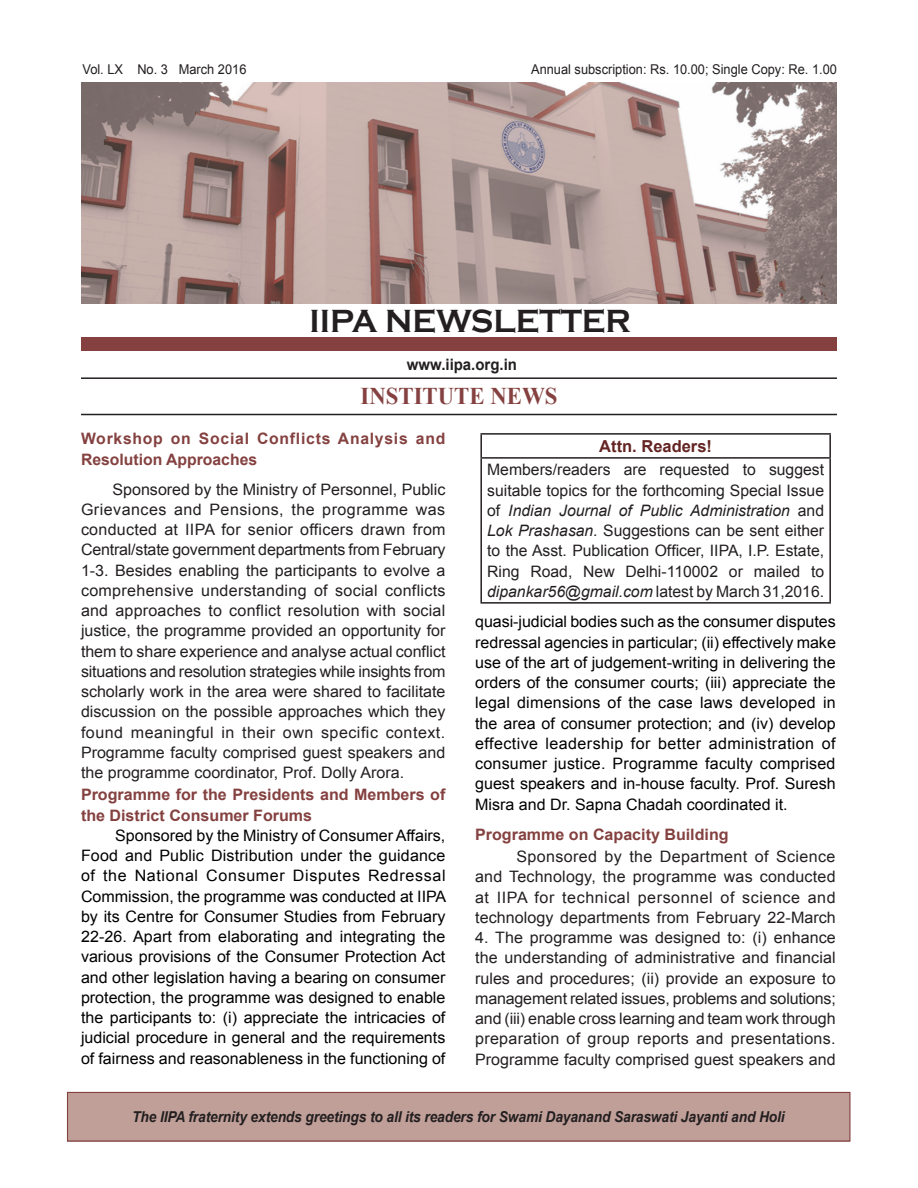
<style>
.page{position:relative;width:918px;height:1188px;background:#fff}
.page>*{position:absolute;margin:0;border:0;box-sizing:border-box;transform-origin:0 0}
.Body_text{font:700 33px "Copperplate Gothic";color:#231f20;scale:.95 1}
.Frame_Cen{font:700 24px "Times New Roman";color:#844140;scale:.95 1}
.t1{font:700 16.5px "Arial";color:#632423}
.Body_text-2{font:15.75px/20.2px "Arial";color:#231f20;text-align:justify}
.Body_text-3{font:15.75px/20.2px "Arial";color:#000;text-align:justify}
.Body_text-4{font:700 15.75px/20.2px "Arial";color:#844140}
.Side_Left-IB{font:700 15.75px/20.2px "Arial";letter-spacing:.045em;color:#844140}
.Side_Left-IB-2{font:700 15.75px "Arial";color:#844140}
.Side_Left-IB-3{font:700 15.75px "Arial";color:#231f20;scale:.95 1}
.Body_text-5{font:italic 700 15px "Arial";letter-spacing:-.01em;color:#231f20;scale:.92 1}
.Body_text-6{font:13.5px "Arial";color:#231f20;scale:.95 1}
.s1{font-style:italic}
</style>
<div class="page">
<hr style="left:81px;top:377px;width:756px;height:2px;background:#231f20">
<hr style="left:81px;top:414px;width:756px;height:1px;background:#231f20">
<div style="left:67px;top:1092px;width:783px;height:50px;background:#c19f99"></div>
<div style="left:67px;top:1092px;width:783px;height:50px;border:1px solid #844140"></div>
<div style="left:81px;top:338px;width:756px;height:13px;background:#844140"></div>
<img style="left:81px;top:82px;width:756px;height:221px">
<hr style="left:480px;top:433px;width:351px;height:2px;background:#231f20">
<hr style="left:480px;top:435px;width:2px;height:22px;background:#231f20">
<hr style="left:829px;top:435px;width:2px;height:22px;background:#231f20">
<hr style="left:480px;top:457px;width:351px;height:2px;background:#231f20">
<hr style="left:480px;top:459px;width:2px;height:143px;background:#231f20">
<hr style="left:829px;top:459px;width:2px;height:143px;background:#231f20">
<hr style="left:480px;top:602px;width:351px;height:2px;background:#231f20">
<p class="Body_text-6" style="left:82px;top:60px;width:174px">Vol. LX No. 3 March 2016</p>
<p class="Body_text-6" style="left:531px;top:60px;width:323px">Annual subscription: Rs. 10.00; Single Copy: Re. 1.00</p>
<p class="Body_text" style="left:310px;top:303px;width:340px">IIPA NEWSLETTER</p>
<p class="Side_Left-IB-3" style="left:407px;top:354px;width:117px">www.iipa.org.in</p>
<p class="Frame_Cen" style="left:360px;top:380px;width:209px">INSTITUTE NEWS</p>
<p class="Side_Left-IB" style="left:81px;top:429px;width:366px">Workshop on Social Conflicts Analysis and<br>Resolution Approaches</p>
<p class="Body_text-2" style="left:81px;top:479px;width:366px;text-indent:31px">Sponsored by the Ministry of Personnel, Public Grievances and Pensions, the programme was conducted at IIPA for senior officers drawn from Central/state government departments from February 1-3. Besides enabling the participants to evolve a comprehensive understanding of social conflicts and approaches to conflict resolution with social justice, the programme provided an opportunity for them to share experience and analyse actual conflict situations and resolution strategies while insights from scholarly work in the area were shared to facilitate discussion on the possible approaches which they found meaningful in their own specific context.<br>Programme faculty comprised guest speakers and the programme coordinator, Prof. Dolly Arora.</p>
<p class="Body_text-4" style="left:81px;top:785px;width:366px">Programme for the Presidents and Members of the District Consumer Forums</p>
<p class="Body_text-3" style="left:81px;top:825px;width:367px;text-indent:34px">Sponsored by the Ministry of Consumer Affairs, Food and Public Distribution under the guidance of the National Consumer Disputes Redressal Commission, the programme was conducted at IIPA by its Centre for Consumer Studies from February 22-26. Apart from elaborating and integrating the various provisions of the Consumer Protection Act and other legislation having a bearing on consumer protection, the programme was designed to enable the participants to: (i) appreciate the intricacies of judicial procedure in general and the requirements of fairness and reasonableness in the functioning of</p>
<p class="t1" style="left:599px;top:435px;width:114px">Attn. Readers!</p>
<p class="Body_text-2" style="left:487px;top:460px;width:338px">Members/readers are requested to suggest suitable topics for the forthcoming Special Issue of <span class="s1">Indian Journal of Public Administration</span> and <span class="s1">Lok Prashasan.</span> Suggestions can be sent either to the Asst. Publication Officer, IIPA, I.P. Estate, Ring Road, New Delhi-110002 or mailed to <span class="s1">dipankar56@gmail.com</span> latest by March 31,2016.</p>
<p class="Body_text-3" style="left:475px;top:612px;width:362px">quasi-judicial bodies such as the consumer disputes redressal agencies in particular; (ii) effectively make use of the art of judgement-writing in delivering the orders of the consumer courts; (iii) appreciate the legal dimensions of the case laws developed in the area of consumer protection; and (iv) develop effective leadership for better administration of consumer justice. Programme faculty comprised guest speakers and in-house faculty. Prof. Suresh Misra and Dr. Sapna Chadah coordinated it.</p>
<p class="Side_Left-IB-2" style="left:475px;top:824px;width:255px">Programme on Capacity Building</p>
<p class="Body_text-2" style="left:475px;top:847px;width:362px;text-indent:41px">Sponsored by the Department of Science and Technology, the programme was conducted at IIPA for technical personnel of science and technology departments from February 22-March</p>
<p class="Body_text-2" style="left:475px;top:928px;width:362px">4. The programme was designed to: (i) enhance the understanding of administrative and financial rules and procedures; (ii) provide an exposure to management related issues, problems and solutions; and (iii) enable cross learning and team work through preparation of group reports and presentations.<br>Programme faculty comprised guest speakers and</p>
<p class="Body_text-5" style="left:132px;top:1107px;width:711px">The IIPA fraternity extends greetings to all its readers for Swami Dayanand Saraswati Jayanti and Holi</p>
</div>
